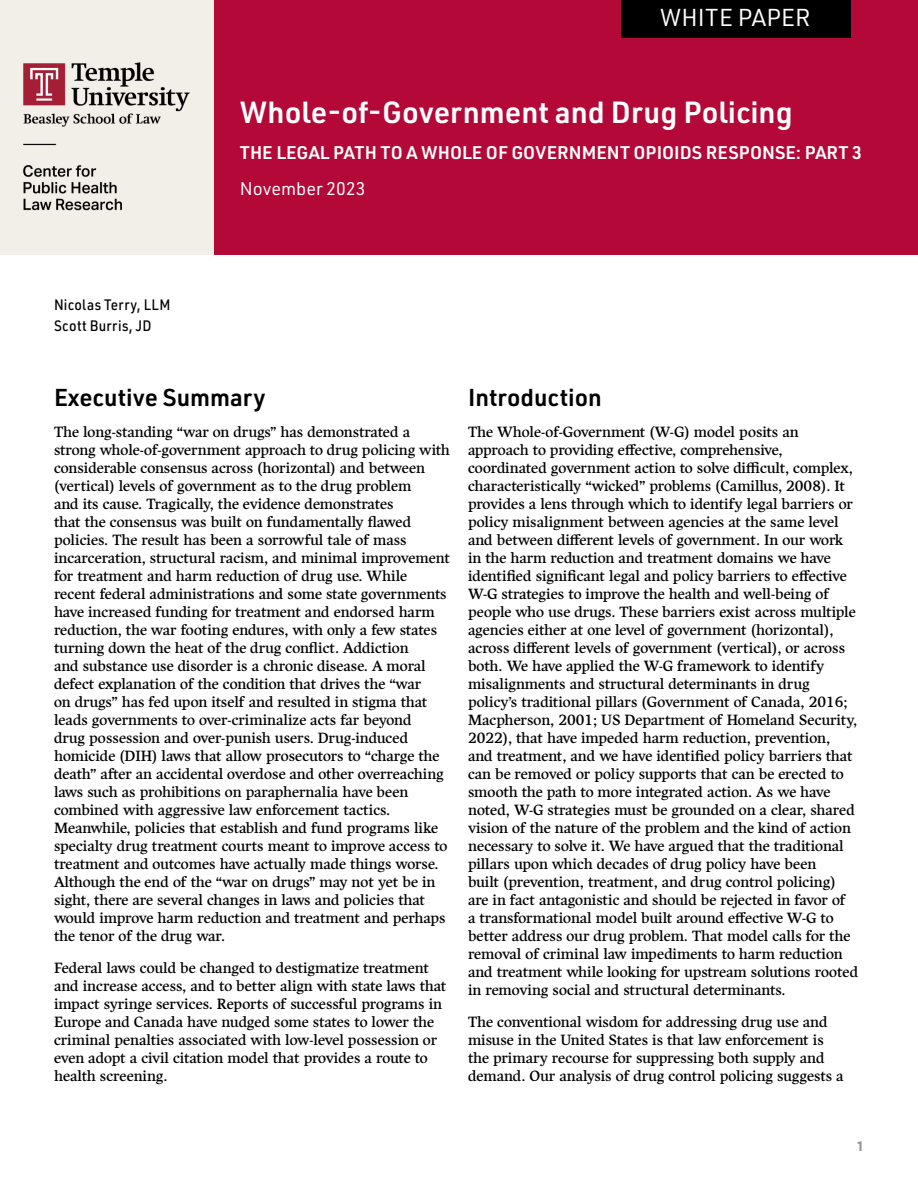
<style>
.page{position:relative;width:918px;height:1188px;background:#fff}
.page>*{position:absolute;margin:0;border:0;box-sizing:border-box;transform-origin:0 0}
.t1{font:600 30px "URWDIN";color:#fff}
.t2{font:600 24px "URWDIN";color:#000}
.t3{font:24px "URWDIN";letter-spacing:.005em;color:#fff}
.t4{font:600 18px "URWDIN";color:#fff}
.t5{font:18px "URWDIN";color:#fff}
.t6{font:15px/18px "Harfang";letter-spacing:-.005em;color:#000}
.t7{font:500 14.85px/21px "URWDIN";letter-spacing:.03em;color:#000;scale:.91 1}
.t8{font:700 13.5px "URWDIN";color:#939598}
</style>
<div class="page">
<div style="left:214px;top:0;width:704px;height:255px;background:#b30838"></div>
<div style="left:0;top:0;width:214px;height:255px;background:#f2eee8"></div>
<img style="left:23px;top:62px;width:167px;height:149px">
<div style="left:621px;top:0;width:229px;height:38px;background:#000"></div>
<h2 class="t3" style="left:660px;top:2px;width:152px">WHITE PAPER</h2>
<p class="t7" style="left:54px;top:294px;width:130px">Nicolas Terry, LLM<br>Scott Burris, JD</p>
<h1 class="t1" style="left:240px;top:92px;width:554px">Whole-of-Government and Drug Policing</h1>
<p class="t4" style="left:240px;top:140px;width:624px">THE LEGAL PATH TO A WHOLE OF GOVERNMENT OPIOIDS RESPONSE: PART 3</p>
<p class="t5" style="left:240px;top:177px;width:127px">November 2023</p>
<h2 class="t2" style="left:54px;top:381px;width:213px">Executive Summary</h2>
<p class="t6" style="left:54px;top:423px;width:398px">The long-standing “war on drugs” has demonstrated a strong whole-of-government approach to drug policing with considerable consensus across (horizontal) and between (vertical) levels of government as to the drug problem<br>and its cause. Tragically, the evidence demonstrates<br>that the consensus was built on fundamentally flawed policies. The result has been a sorrowful tale of mass incarceration, structural racism, and minimal improvement for treatment and harm reduction of drug use. While recent federal administrations and some state governments have increased funding for treatment and endorsed harm reduction, the war footing endures, with only a few states turning down the heat of the drug conflict. Addiction<br>and substance use disorder is a chronic disease. A moral defect explanation of the condition that drives the “war<br>on drugs” has fed upon itself and resulted in stigma that leads governments to over-criminalize acts far beyond<br>drug possession and over-punish users. Drug-induced homicide (DIH) laws that allow prosecutors to “charge the death” after an accidental overdose and other overreaching laws such as prohibitions on paraphernalia have been combined with aggressive law enforcement tactics.<br>Meanwhile, policies that establish and fund programs like specialty drug treatment courts meant to improve access to treatment and outcomes have actually made things worse.<br>Although the end of the “war on drugs” may not yet be in sight, there are several changes in laws and policies that would improve harm reduction and treatment and perhaps the tenor of the drug war.</p>
<p class="t6" style="left:54px;top:959px;width:394px">Federal laws could be changed to destigmatize treatment and increase access, and to better align with state laws that impact syringe services. Reports of successful programs in Europe and Canada have nudged some states to lower the criminal penalties associated with low-level possession or even adopt a civil citation model that provides a route to health screening.</p>
<h2 class="t2" style="left:468px;top:381px;width:135px">Introduction</h2>
<p class="t6" style="left:468px;top:423px;width:392px">The Whole-of-Government (W-G) model posits an approach to providing effective, comprehensive, coordinated government action to solve difficult, complex, characteristically “wicked” problems (Camillus, 2008). It provides a lens through which to identify legal barriers or policy misalignment between agencies at the same level and between different levels of government. In our work in the harm reduction and treatment domains we have identified significant legal and policy barriers to effective W-G strategies to improve the health and well-being of people who use drugs. These barriers exist across multiple agencies either at one level of government (horizontal), across different levels of government (vertical), or across both. We have applied the W-G framework to identify misalignments and structural determinants in drug policy’s traditional pillars (Government of Canada, 2016; Macpherson, 2001; US Department of Homeland Security, 2022), that have impeded harm reduction, prevention, and treatment, and we have identified policy barriers that can be removed or policy supports that can be erected to smooth the path to more integrated action. As we have noted, W-G strategies must be grounded on a clear, shared vision of the nature of the problem and the kind of action necessary to solve it. We have argued that the traditional pillars upon which decades of drug policy have been<br>built (prevention, treatment, and drug control policing) are in fact antagonistic and should be rejected in favor of<br>a transformational model built around effective W-G to better address our drug problem. That model calls for the removal of criminal law impediments to harm reduction and treatment while looking for upstream solutions rooted in removing social and structural determinants.</p>
<p class="t6" style="left:468px;top:1013px;width:377px">The conventional wisdom for addressing drug use and misuse in the United States is that law enforcement is the primary recourse for suppressing both supply and demand. Our analysis of drug control policing suggests a</p>
<p class="t8" style="left:857px;top:1137px;width:9px">1</p>
</div>
